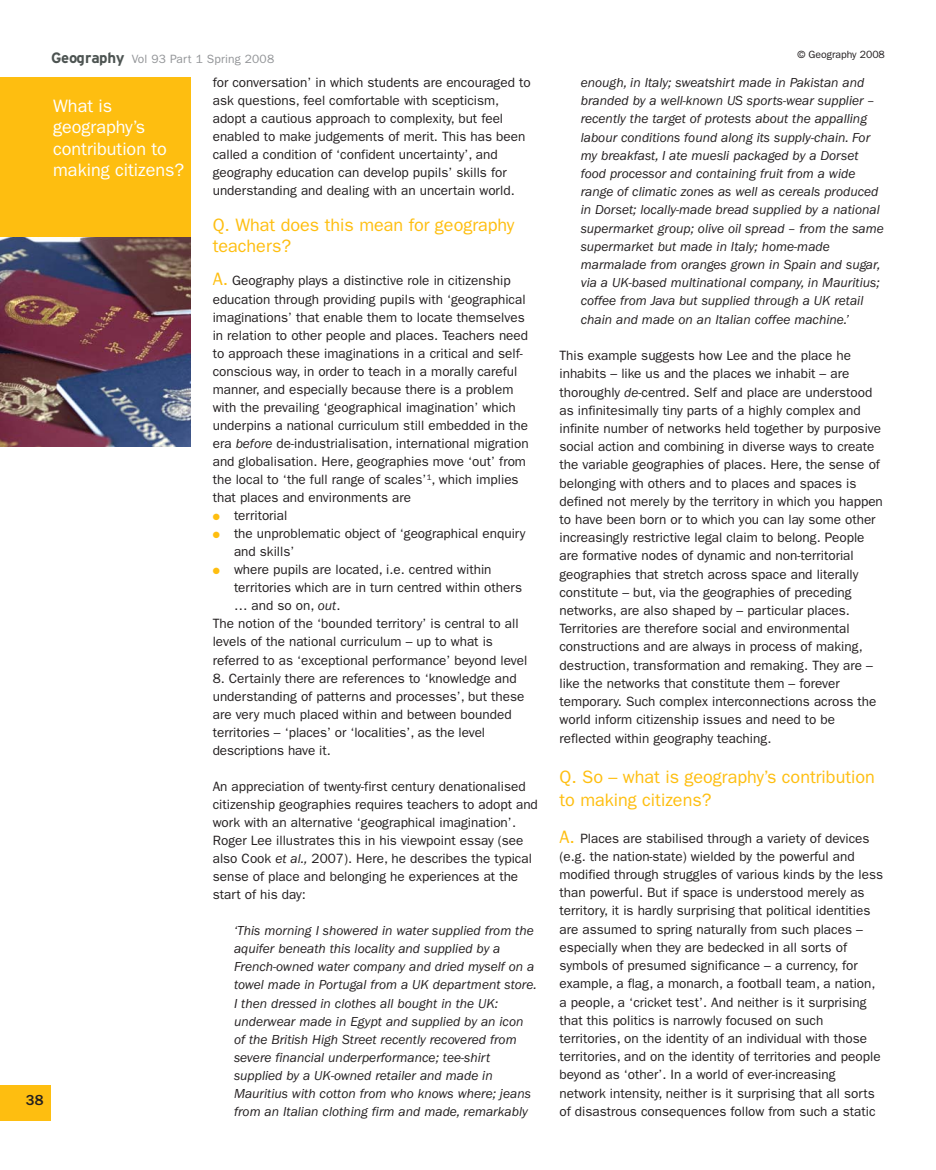
<style>
.page{position:relative;width:936px;height:1170px;background:#fff}
.page>*{position:absolute;margin:0;border:0;box-sizing:border-box;transform-origin:0 0}
.t1{font:18px/21px "ITC Franklin Gothic Std";color:#febe10}
.t2{font:18px/21.6px "ITC Franklin Gothic Std";color:#fff}
.t3{font:500 15px "ITC Franklin Gothic Std";color:#231f20}
.t4{font:13.5px/18.1px "ITC Franklin Gothic Std";color:#231f20}
.t5{font:italic 13.5px/18.1px "ITC Franklin Gothic Std";color:#231f20}
.t6{font:12px "ITC Franklin Gothic Std";letter-spacing:.015em;color:#939598}
.t7{font:10.5px "ITC Franklin Gothic Std";color:#231f20}
.s1{font-family:"Interstate";font-weight:700;font-size:15px;color:#4d5452}
.s2{font-size:18px;color:#febe10}
.s3{font-style:italic}
.s4{color:#febe10}
</style>
<div class="page">
<img style="left:0;top:236px;width:191px;height:210px">
<div style="left:0;top:1084px;width:51px;height:35px;background:#febe10"></div>
<div style="left:0;top:78px;width:190px;height:159px;background:#febe10"></div>
<p class="t3" style="left:26px;top:1091px;width:19px">38</p>
<p class="t6" style="left:51px;top:55px;width:225px"><span class="s1">Geography</span> Vol 93 Part 1 Spring 2008</p>
<h1 class="t2" style="left:53px;top:96px;width:133px">What is geography’s contribution to making citizens?</h1>
<p class="t4" style="left:213px;top:75px;width:319px">for conversation’ in which students are encouraged to ask questions, feel comfortable with scepticism, adopt a cautious approach to complexity, but feel enabled to make judgements of merit. This has been called a condition of ‘confident uncertainty’, and geography education can develop pupils’ skills for understanding and dealing with an uncertain world.</p>
<h1 class="t1" style="left:213px;top:216px;width:303px">Q. What does this mean for geography teachers?</h1>
<p class="t4" style="left:213px;top:273px;width:317px"><span class="s2">A.</span> Geography plays a distinctive role in citizenship education through providing pupils with ‘geographical imaginations’ that enable them to locate themselves in relation to other people and places. Teachers need to approach these imaginations in a critical and self&shy;conscious way, in order to teach in a morally careful manner, and especially because there is a problem with the prevailing ‘geographical imagination’ which underpins a national curriculum still embedded in the era <span class="s3">before</span> de-industrialisation, international migration and globalisation. Here, geographies move ‘out’ from the local to ‘the full range of scales’<sup>1</sup>, which implies that places and environments are</p>
<p class="t4" style="left:213px;top:507px;width:76px"><span class="s4">●</span> territorial</p>
<p class="t4" style="left:234px;top:526px;width:293px;text-indent:-21px"><span class="s4">●</span> the unproblematic object of ‘geographical enquiry and skills’</p>
<p class="t4" style="left:213px;top:562px;width:280px"><span class="s4">●</span> where pupils are located, i.e. centred within</p>
<p class="t4" style="left:234px;top:580px;width:289px">territories which are in turn centred within others</p>
<p class="t4" style="left:234px;top:598px;width:108px">… and so on, <span class="s3">out</span>.</p>
<p class="t4" style="left:213px;top:616px;width:307px">The notion of the ‘bounded territory’ is central to all</p>
<p class="t4" style="left:213px;top:634px;width:282px">levels of the national curriculum – up to what is</p>
<p class="t4" style="left:213px;top:652px;width:316px">referred to as ‘exceptional performance’ beyond level</p>
<p class="t4" style="left:213px;top:670px;width:313px">8. Certainly there are references to ‘knowledge and understanding of patterns and processes’, but these are very much placed within and between bounded territories – ‘places’ or ‘localities’, as the level descriptions have it.</p>
<p class="t4" style="left:213px;top:778px;width:327px">An appreciation of twenty-first century denationalised citizenship geographies requires teachers to adopt and work with an alternative ‘geographical imagination’.<br>Roger Lee illustrates this in his viewpoint essay (see also Cook <span class="s3">et al.,</span> 2007). Here, he describes the typical sense of place and belonging he experiences at the start of his day:</p>
<p class="t5" style="left:234px;top:923px;width:304px">‘This morning I showered in water supplied from the aquifer beneath this locality and supplied by a French-owned water company and dried myself on a towel made in Portugal from a UK department store.<br>I then dressed in clothes all bought in the UK: underwear made in Egypt and supplied by an icon of the British High Street recently recovered from severe financial underperformance; tee-shirt supplied by a UK-owned retailer and made in Mauritius with cotton from who knows where; jeans from an Italian clothing firm and made, remarkably</p>
<p class="t7" style="left:797px;top:51px;width:89px">© Geography 2008</p>
<p class="t5" style="left:580px;top:75px;width:304px">enough, in Italy; sweatshirt made in Pakistan and branded by a well-known US sports-wear supplier – recently the target of protests about the appalling labour conditions found along its supply-chain. For my breakfast, I ate muesli packaged by a Dorset food processor and containing fruit from a wide range of climatic zones as well as cereals produced in Dorset; locally-made bread supplied by a national supermarket group; olive oil spread – from the same supermarket but made in Italy; home-made marmalade from oranges grown in Spain and sugar, via a UK-based multinational company, in Mauritius; coffee from Java but supplied through a UK retail chain and made on an Italian coffee machine.’</p>
<p class="t4" style="left:559px;top:347px;width:325px">This example suggests how Lee and the place he inhabits – like us and the places we inhabit – are thoroughly <span class="s3">de</span>-centred. Self and place are understood as infinitesimally tiny parts of a highly complex and infinite number of networks held together by purposive social action and combining in diverse ways to create the variable geographies of places. Here, the sense of belonging with others and to places and spaces is defined not merely by the territory in which you happen to have been born or to which you can lay some other increasingly restrictive legal claim to belong. People are formative nodes of dynamic and non-territorial geographies that stretch across space and literally constitute – but, via the geographies of preceding networks, are also shaped by – particular places.<br>Territories are therefore social and environmental constructions and are always in process of making, destruction, transformation and remaking. They are – like the networks that constitute them – forever temporary. Such complex interconnections across the world inform citizenship issues and need to be reflected within geography teaching.</p>
<h1 class="t1" style="left:559px;top:767px;width:317px;line-height:22.6px">Q. So – what is geography’s contribution to making citizens?</h1>
<p class="t4" style="left:559px;top:830px;width:325px"><span class="s2">A.</span> Places are stabilised through a variety of devices (e.g. the nation-state) wielded by the powerful and modified through struggles of various kinds by the less than powerful. But if space is understood merely as territory, it is hardly surprising that political identities are assumed to spring naturally from such places – especially when they are bedecked in all sorts of symbols of presumed significance – a currency, for example, a flag, a monarch, a football team, a nation, a people, a ‘cricket test’. And neither is it surprising that this politics is narrowly focused on such territories, on the identity of an individual with those territories, and on the identity of territories and people beyond as ‘other’. In a world of ever-increasing network intensity, neither is it surprising that all sorts of disastrous consequences follow from such a static</p>
</div>
